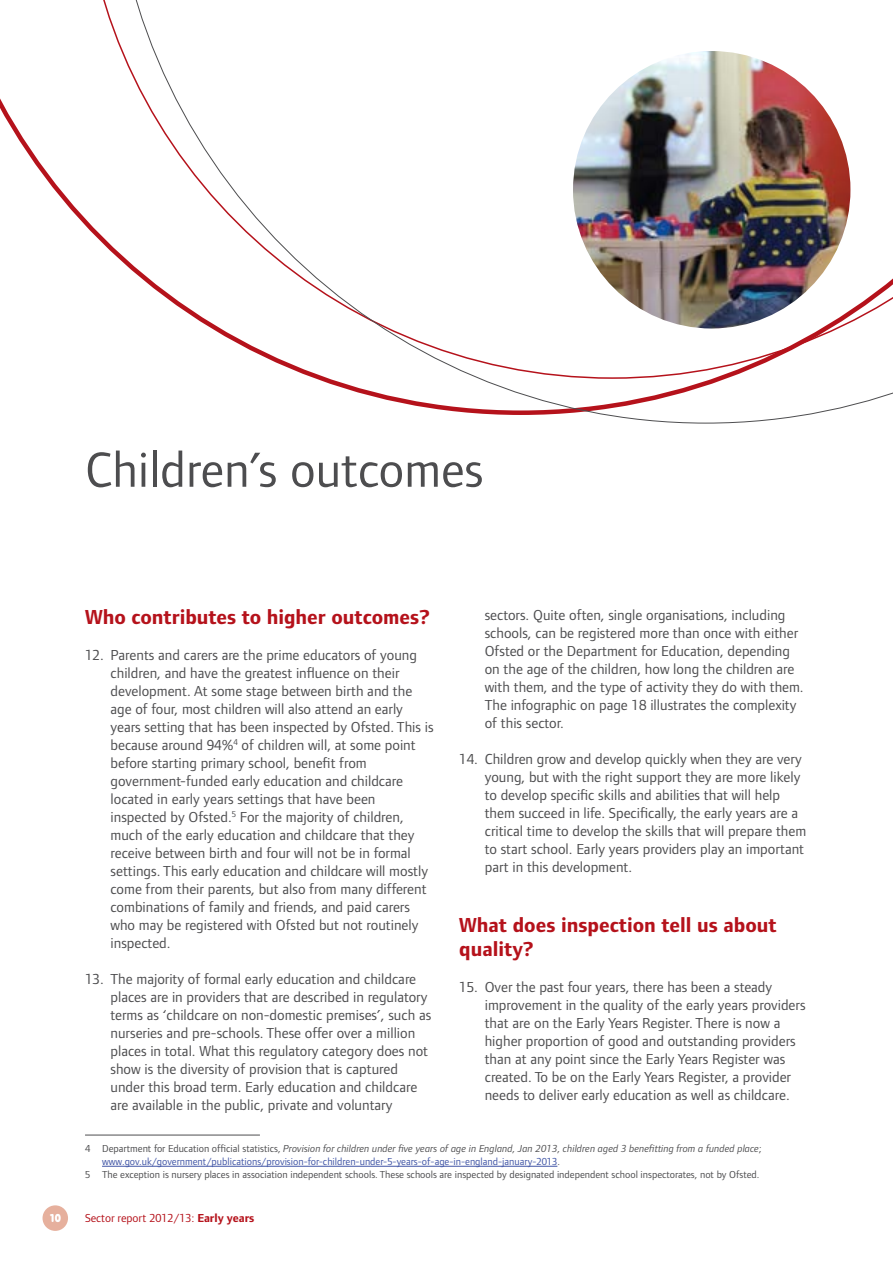
<style>
.page{position:relative;width:893px;height:1263px;background:#fff}
.page>*{position:absolute;margin:0;border:0;box-sizing:border-box;transform-origin:0 0}
._02-Chapter_head{font:51px "Foundry Form Sans";color:#4d4d4f}
.t1{font:700 21px/24px "Foundry Form Sans";color:#b5121b}
.t2{font:15px/18px "Foundry Form Sans";color:#4d4d4f}
.t3{font:12px "Foundry Form Sans";color:#b5121b}
.t4{font:10.5px/12.8px "Foundry Form Sans";color:#3f54a5}
.t5{font:10.5px "Foundry Form Sans";color:#4d4d4f}
.t6{font:700 10.5px "Foundry Form Sans";color:#fff}
.s1{color:#4d4d4f}
.s2{font-style:italic;color:#4d4d4f}
.s3{font-weight:700}
</style>
<div class="page">
<svg style="left:111px;top:0;width:782px;height:423px"></svg>
<hr style="left:85px;top:1135px;width:175px;height:1px;background:#4d4d4f">
<hr style="left:102px;top:1166px;width:455px;height:1px;background:#3f54a5">
<img style="left:573px;top:51px;width:277px;height:277px;border-radius:139px">
<div style="left:43px;top:1205px;width:25px;height:26px;background:#e6b09d;border-radius:50%"></div>
<p class="_02-Chapter_head" style="left:85px;top:441px;width:400px">Children’s outcomes</p>
<h2 class="t1" style="left:85px;top:605px;width:347px">Who contributes to higher outcomes?</h2>
<p class="t2" style="left:111px;top:646px;width:325px;text-indent:-26px">12. Parents and carers are the prime educators of young children, and have the greatest influence on their development. At some stage between birth and the age of four, most children will also attend an early years setting that has been inspected by Ofsted. This is because around 94%<sup>4</sup> of children will, at some point before starting primary school, benefit from government-funded early education and childcare located in early years settings that have been inspected by Ofsted.<sup>5</sup> For the majority of children, much of the early education and childcare that they receive between birth and four will not be in formal settings. This early education and childcare will mostly come from their parents, but also from many different combinations of family and friends, and paid carers who may be registered with Ofsted but not routinely inspected.</p>
<p class="t2" style="left:111px;top:970px;width:322px;text-indent:-26px">13. The majority of formal early education and childcare places are in providers that are described in regulatory terms as ‘childcare on non-domestic premises’, such as nurseries and pre-schools. These offer over a million places in total. What this regulatory category does not show is the diversity of provision that is captured under this broad term. Early education and childcare are available in the public, private and voluntary</p>
<p class="t2" style="left:485px;top:606px;width:320px">sectors. Quite often, single organisations, including schools, can be registered more than once with either Ofsted or the Department for Education, depending on the age of the children, how long the children are with them, and the type of activity they do with them.<br>The infographic on page 18 illustrates the complexity of this sector.</p>
<p class="t2" style="left:485px;top:750px;width:323px;text-indent:-26px">14. Children grow and develop quickly when they are very young, but with the right support they are more likely to develop specific skills and abilities that will help them succeed in life. Specifically, the early years are a critical time to develop the skills that will prepare them to start school. Early years providers play an important part in this development.</p>
<h2 class="t1" style="left:459px;top:913px;width:319px">What does inspection tell us about quality?</h2>
<p class="t2" style="left:485px;top:978px;width:322px;text-indent:-26px">15. Over the past four years, there has been a steady improvement in the quality of the early years providers that are on the Early Years Register. There is now a higher proportion of good and outstanding providers than at any point since the Early Years Register was created. To be on the Early Years Register, a provider needs to deliver early education as well as childcare.</p>
<p class="t4" style="left:102px;top:1142px;width:661px;text-indent:-17px"><span class="s1">4 Department for Education official statistics,</span> <span class="s2">Provision for children under five years of age in England, Jan 2013, children aged 3 benefitting from a funded place</span><span class="s1">; </span>www.gov.uk/government/publications/provision-for-children-under-5-years-of-age-in-england-january-2013<span class="s1">.</span></p>
<p class="t5" style="left:85px;top:1168px;width:676px">5 The exception is nursery places in association independent schools. These schools are inspected by designated independent school inspectorates, not by Ofsted.</p>
<p class="t6" style="left:50px;top:1212px;width:13px">10</p>
<p class="t3" style="left:85px;top:1211px;width:171px">Sector report 2012/13: <span class="s3">Early years</span></p>
</div>
